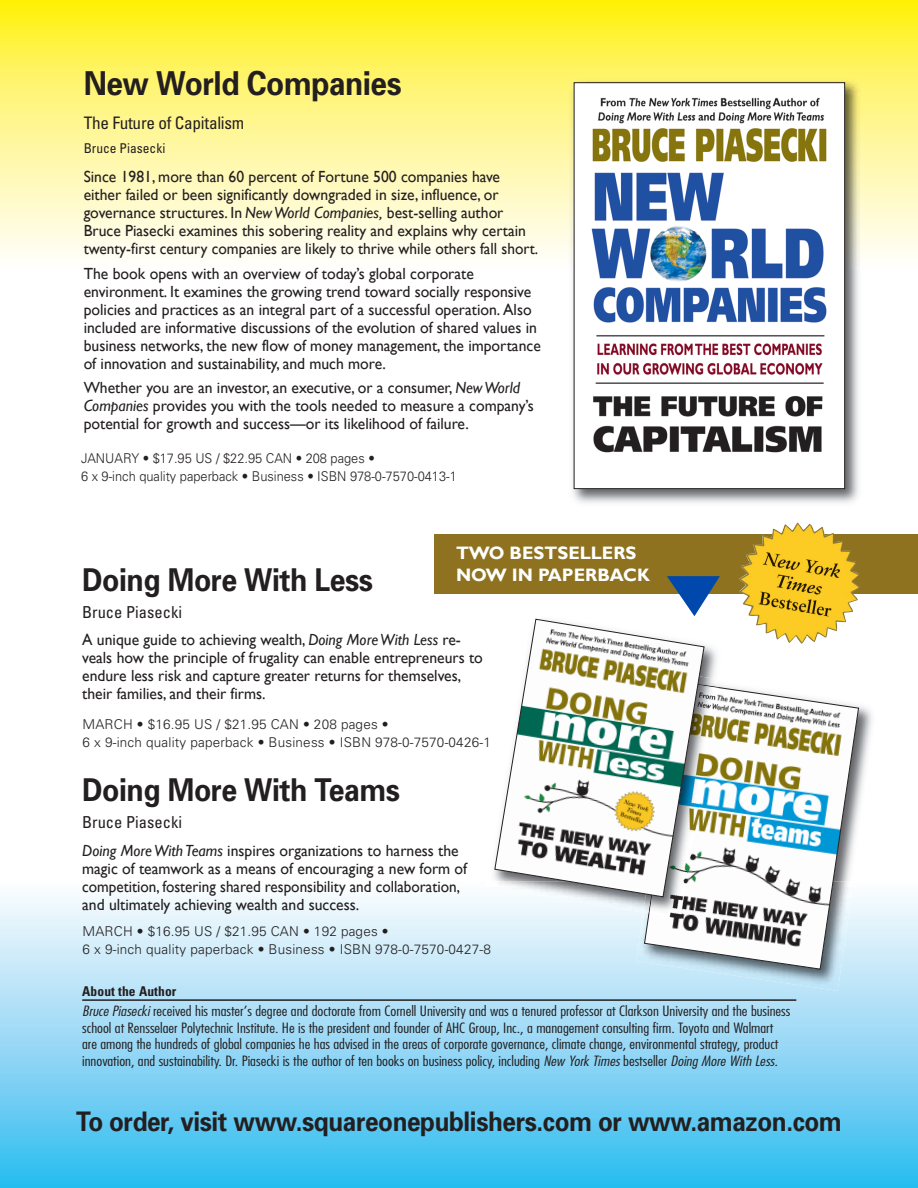
<style>
.page{position:relative;width:918px;height:1188px;background:#fff}
.page>*{position:absolute;margin:0;border:0;box-sizing:border-box;transform-origin:0 0}
.t1{font:700 33px "Univers";letter-spacing:-.015em;color:#231f20;scale:.9 1}
.t2{font:700 31.5px "Univers";letter-spacing:-.015em;color:#231f20;scale:.9 1}
.t3{font:700 27px "Univers";letter-spacing:-.015em;color:#231f20;scale:.9 1}
.t4{font:700 18px/21.6px "Gill Sans";color:#fff}
.t5{font:condensed 17.25px "Univers";letter-spacing:-.015em;color:#231f20}
.t6{font:condensed 16.5px "Univers";color:#231f20}
.t7{font:16.2px/18px "Gill Sans";color:#231f20}
.t8{font:300 condensed 13.8px/16.5px "Futura";color:#231f20;scale:1.2 1}
.t9{font:300 13.5px/18px "Univers";letter-spacing:.015em;color:#231f20}
.t10{font:300 13.5px/18px "Univers";letter-spacing:.015em;color:#231f20;scale:.95 1}
.t11{font:700 condensed 13.5px "Univers";letter-spacing:.01em;color:#231f20}
.t12{font:condensed 13.5px "Univers";color:#231f20}
.s1{font-style:italic}
</style>
<div class="page">
<img style="left:0;top:896px;width:918px;height:292px">
<img style="left:0;top:0;width:918px;height:257px">
<hr style="left:82px;top:999px;width:714px;height:2px;background:#231f20">
<img style="left:859px;top:706px;width:13px;height:101px">
<img style="left:636px;top:914px;width:218px;height:77px">
<svg style="left:644px;top:686px;width:215px;height:284px"></svg>
<img style="left:567px;top:75px;width:297px;height:428px">
<img style="left:576px;top:84px;width:267px;height:403px">
<div style="left:574px;top:82px;width:271px;height:407px;border:1px solid #231f20"></div>
<img style="left:694px;top:616px;width:32px;height:265px">
<img style="left:485px;top:896px;width:158px;height:18px">
<img style="left:705px;top:673px;width:15px;height:208px">
<img style="left:643px;top:898px;width:6px;height:16px">
<img style="left:649px;top:683px;width:70px;height:236px">
<svg style="left:494px;top:618px;width:211px;height:280px"></svg>
<div style="left:434px;top:534px;width:484px;height:59px;background:#8e721f"></div>
<svg style="left:667px;top:576px;width:53px;height:40px"></svg>
<img style="left:739px;top:523px;width:121px;height:121px">
<h1 class="t1" style="left:84px;top:71px;width:355px">New World Companies</h1>
<p class="t5" style="left:84px;top:116px;width:162px">The Future of Capitalism</p>
<p class="t12" style="left:84px;top:143px;width:83px">Bruce Piasecki</p>
<p class="t7" style="left:84px;top:167px;width:456px">Since 1981, more than 60 percent of Fortune 500 companies have either failed or been significantly downgraded in size, influence, or governance structures. In <span class="s1">NewWorld Companies,</span> best-selling author Bruce Piasecki examines this sobering reality and explains why certain twenty-first century companies are likely to thrive while others fall short.</p>
<p class="t7" style="left:84px;top:264px;width:459px">The book opens with an overview of today’s global corporate environment. It examines the growing trend toward socially responsive policies and practices as an integral part of a successful operation. Also included are informative discussions of the evolution of shared values in business networks, the new flow of money management, the importance of innovation and sustainability, and much more.</p>
<p class="t7" style="left:84px;top:379px;width:452px">Whether you are an investor, an executive, or a consumer, <span class="s1">NewWorld<br>Companies</span> provides you with the tools needed to measure a company’s potential for growth and success—or its likelihood of failure.</p>
<p class="t10" style="left:81px;top:451px;width:397px">JANUARY • $17.95 US / $22.95 CAN • 208 pages •<br>6 x 9-inch quality paperback • Business • ISBN 978-0-7570-0413-1</p>
<p class="t4" style="left:456px;top:542px;width:196px">TWO BESTSELLERS<br>NOW IN PAPERBACK</p>
<h2 class="t2" style="left:82px;top:568px;width:325px">Doing More With Less</h2>
<p class="t6" style="left:82px;top:606px;width:101px">Bruce Piasecki</p>
<p class="t7" style="left:82px;top:631px;width:402px">A unique guide to achieving wealth, <span class="s1">Doing MoreWith Less</span> re&shy;veals how the principle of frugality can enable entrepreneurs to endure less risk and capture greater returns for themselves, their families, and their firms.</p>
<p class="t9" style="left:82px;top:716px;width:410px">MARCH • $16.95 US / $21.95 CAN • 208 pages •<br>6 x 9-inch quality paperback • Business • ISBN 978-0-7570-0426-1</p>
<h2 class="t2" style="left:82px;top:778px;width:354px">Doing More With Teams</h2>
<p class="t6" style="left:82px;top:816px;width:101px">Bruce Piasecki</p>
<p class="t7" style="left:82px;top:841px;width:386px"><span class="s1">Doing MoreWith Teams</span> inspires organizations to harness the magic of teamwork as a means of encouraging a new form of competition, fostering shared responsibility and collaboration, and ultimately achieving wealth and success.</p>
<p class="t9" style="left:82px;top:924px;width:410px">MARCH • $16.95 US / $21.95 CAN • 192 pages •<br>6 x 9-inch quality paperback • Business • ISBN 978-0-7570-0427-8</p>
<p class="t11" style="left:82px;top:987px;width:96px">About the Author</p>
<p class="t8" style="left:82px;top:1004px;width:592px"><span class="s1">Bruce Piasecki</span> received his master’s degree and doctorate from Cornell University and was a tenured professor at Clarkson University and the business school at Rensselaer Polytechnic Institute. He is the president and founder of AHC Group, Inc., a management consulting firm. Toyota and Walmart are among the hundreds of global companies he has advised in the areas of corporate governance, climate change, environmental strategy, product innovation, and sustainability. Dr. Piasecki is the author of ten books on business policy, including <span class="s1">New York Times</span> bestseller <span class="s1">Doing More With Less.</span></p>
<h3 class="t3" style="left:76px;top:1111px;width:852px">To order, visit www.squareonepublishers.com or www.amazon.com</h3>
</div>
